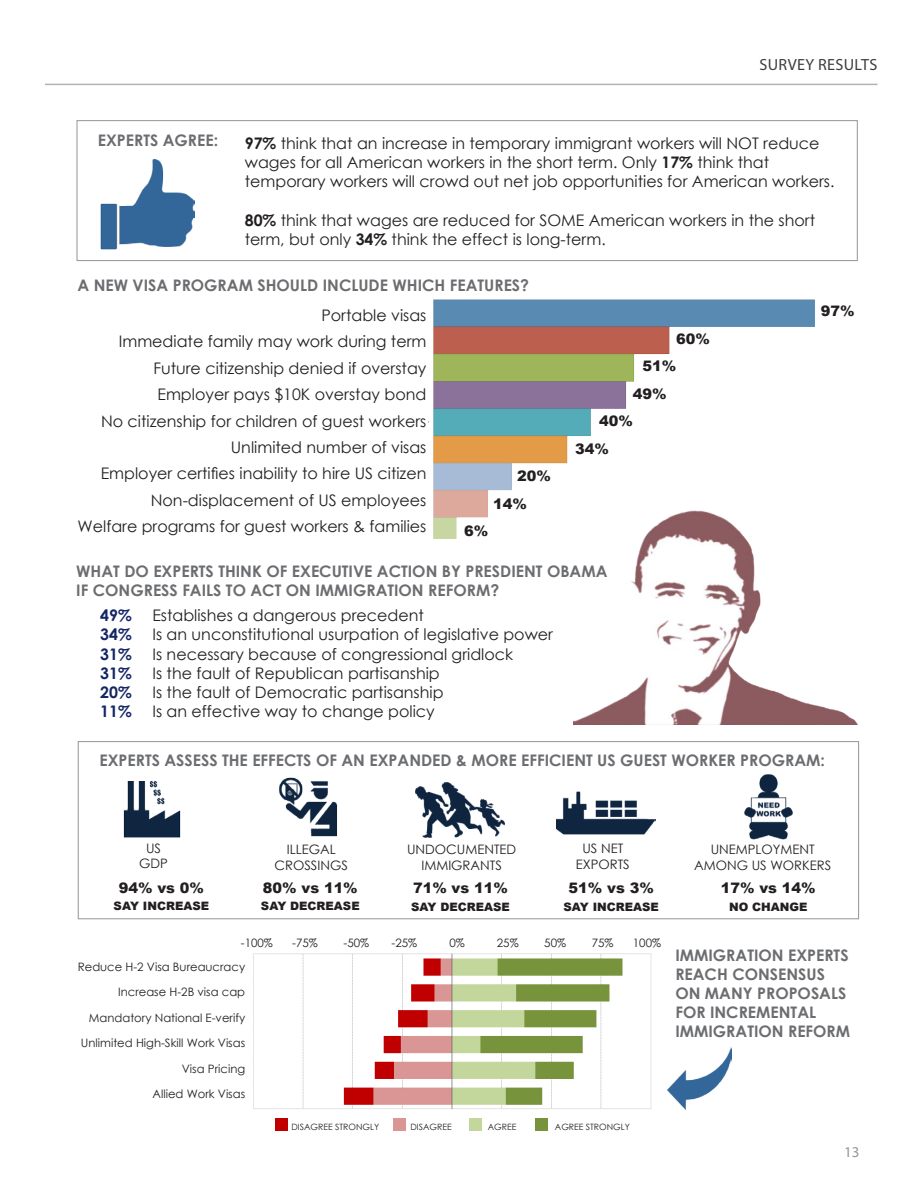
<style>
.page{position:relative;width:918px;height:1188px;background:#fff}
.page>*{position:absolute;margin:0;border:0;box-sizing:border-box;transform-origin:0 0}
.t1{font:16.2px "Myriad Pro";letter-spacing:.02em;color:#3e3e3f}
.t2{font:15.9px/26.4px "Century Gothic";color:#231f20}
.t3{font:700 15.9px/19px "Century Gothic";color:#6c6d70}
.t4{font:700 15.9px "Century Gothic";color:#132565}
.t5{font:15px "Myriad Pro";color:#939598}
.t6{font:900 14.55px/27.5px "Arial";color:#231f20}
.t7{font:13.05px/15.6px "Century Gothic";color:#231f20;text-align:center}
.t8{font:11.55px "Century Gothic";color:#231f20}
.t9{font:900 11.55px "Arial";color:#231f20}
.t10{font:8.7px "Century Gothic";color:#231f20}
.s1{font-weight:700}
</style>
<div class="page">
<hr style="left:45px;top:84px;width:833px;height:1px;background:#b2b3b7">
<img style="left:100px;top:159px;width:95px;height:91px">
<img style="left:428px;top:299px;width:387px;height:239px">
<img style="left:557px;top:791px;width:98px;height:44px">
<img style="left:416px;top:783px;width:89px;height:54px">
<img style="left:123px;top:781px;width:58px;height:57px">
<img style="left:279px;top:777px;width:58px;height:60px">
<img style="left:744px;top:774px;width:49px;height:66px">
<img style="left:253px;top:953px;width:399px;height:156px">
<div style="left:276px;top:1118px;width:12px;height:13px;background:#c00000"></div>
<div style="left:394px;top:1118px;width:12px;height:13px;background:#da9695"></div>
<div style="left:469px;top:1118px;width:12px;height:13px;background:#c3d79c"></div>
<div style="left:536px;top:1118px;width:12px;height:13px;background:#77933c"></div>
<img style="left:574px;top:503px;width:284px;height:221px">
<img style="left:667px;top:1047px;width:64px;height:62px">
<div style="left:78px;top:741px;width:781px;height:178px;border:1px solid #9b9da0"></div>
<div style="left:76px;top:120px;width:782px;height:141px;border:1px solid #9b9da0"></div>
<p class="t3" style="left:98px;top:130px;width:122px">EXPERTS AGREE:</p>
<p class="t1" style="left:759px;top:55px;width:119px">SURVEY RESULTS</p>
<p class="t2" style="left:245px;top:134px;width:591px;line-height:19px"><span class="s1">97%</span> think that an increase in temporary immigrant workers will NOT reduce wages for all American workers in the short term. Only <span class="s1">17%</span> think that temporary workers will crowd out net job opportunities for American workers.</p>
<p class="t2" style="left:245px;top:210px;width:572px;line-height:19px"><span class="s1">80%</span> think that wages are reduced for SOME American workers in the short term, but only <span class="s1">34%</span> think the effect is long-term.</p>
<p class="t3" style="left:78px;top:275px;width:453px">A NEW VISA PROGRAM SHOULD INCLUDE WHICH FEATURES?</p>
<p class="t2" style="left:78px;top:302px;width:350px;text-align:right">Portable visas<br>Immediate family may work during term Future citizenship denied if overstay<br>Employer pays $10K overstay bond<br>No citizenship for children of guest workers Unlimited number of visas<br>Employer certifies inability to hire US citizen Non-displacement of US employees<br>Welfare programs for guest workers &amp; families</p>
<p class="t6" style="left:821px;top:297px;width:35px">97%</p>
<p class="t6" style="left:676px;top:324px;width:35px">60%</p>
<p class="t6" style="left:643px;top:352px;width:35px">51%</p>
<p class="t6" style="left:633px;top:379px;width:35px">49%</p>
<p class="t6" style="left:599px;top:407px;width:35px">40%</p>
<p class="t6" style="left:575px;top:434px;width:35px">34%</p>
<p class="t6" style="left:493px;top:462px;width:59px;text-indent:24px">20%<br>14%</p>
<p class="t6" style="left:464px;top:517px;width:26px">6%</p>
<p class="t3" style="left:76px;top:561px;width:533px">WHAT DO EXPERTS THINK OF EXECUTIVE ACTION BY PRESDIENT OBAMA<br>IF CONGRESS FAILS TO ACT ON IMMIGRATION REFORM?</p>
<p class="t4" style="left:100px;top:604px;width:33px">49%</p>
<p class="t2" style="left:152px;top:602px;width:273px">Establishes a dangerous precedent</p>
<p class="t4" style="left:100px;top:623px;width:33px">34%</p>
<p class="t2" style="left:152px;top:621px;width:402px">Is an unconstitutional usurpation of legislative power</p>
<p class="t4" style="left:100px;top:642px;width:33px">31%</p>
<p class="t2" style="left:152px;top:640px;width:362px">Is necessary because of congressional gridlock</p>
<p class="t4" style="left:100px;top:661px;width:33px">31%</p>
<p class="t2" style="left:152px;top:659px;width:289px">Is the fault of Republican partisanship</p>
<p class="t4" style="left:100px;top:680px;width:33px">20%</p>
<p class="t2" style="left:152px;top:679px;width:293px">Is the fault of Democratic partisanship</p>
<p class="t4" style="left:100px;top:699px;width:33px">11%</p>
<p class="t2" style="left:152px;top:698px;width:284px">Is an effective way to change policy</p>
<p class="t3" style="left:99px;top:750px;width:727px">EXPERTS ASSESS THE EFFECTS OF AN EXPANDED &amp; MORE EFFICIENT US GUEST WORKER PROGRAM:</p>
<p class="t7" style="left:139px;top:840px;width:30px">US<br>GDP</p>
<p class="t7" style="left:275px;top:841px;width:75px">ILLEGAL<br>CROSSINGS</p>
<p class="t6" style="left:263px;top:874px;width:96px">80% vs 11%</p>
<p class="t9" style="left:261px;top:898px;width:100px">SAY DECREASE</p>
<p class="t6" style="left:119px;top:874px;width:87px">94% vs 0%</p>
<p class="t9" style="left:114px;top:898px;width:97px">SAY INCREASE</p>
<p class="t7" style="left:407px;top:841px;width:111px">UNDOCUMENTED<br>IMMIGRANTS</p>
<p class="t6" style="left:413px;top:874px;width:96px">71% vs 11%</p>
<p class="t9" style="left:411px;top:898px;width:100px">SAY DECREASE</p>
<p class="t7" style="left:576px;top:840px;width:55px">US NET<br>EXPORTS</p>
<p class="t6" style="left:569px;top:874px;width:87px">51% vs 3%</p>
<p class="t9" style="left:563px;top:898px;width:97px">SAY INCREASE</p>
<p class="t8" style="left:241px;top:935px;width:34px">-100%</p>
<p class="t8" style="left:292px;top:935px;width:27px">-75%</p>
<p class="t8" style="left:344px;top:935px;width:27px">-50%</p>
<p class="t8" style="left:392px;top:935px;width:27px">-25%</p>
<p class="t8" style="left:449px;top:935px;width:17px">0%</p>
<p class="t8" style="left:497px;top:935px;width:23px">25%</p>
<p class="t8" style="left:544px;top:935px;width:23px">50%</p>
<p class="t8" style="left:592px;top:935px;width:23px">75%</p>
<p class="t8" style="left:633px;top:935px;width:30px">100%</p>
<p class="t8" style="left:78px;top:959px;width:169px">Reduce H-2 Visa Bureaucracy</p>
<p class="t8" style="left:118px;top:984px;width:129px">Increase H-2B visa cap</p>
<p class="t8" style="left:89px;top:1010px;width:158px">Mandatory National E-verify</p>
<p class="t8" style="left:81px;top:1035px;width:166px">Unlimited High-Skill Work Visas</p>
<p class="t8" style="left:182px;top:1061px;width:65px">Visa Pricing</p>
<p class="t8" style="left:152px;top:1086px;width:94px">Allied Work Visas</p>
<p class="t10" style="left:291px;top:1120px;width:89px">DISAGREE STRONGLY</p>
<p class="t10" style="left:410px;top:1120px;width:43px">DISAGREE</p>
<p class="t10" style="left:488px;top:1120px;width:30px">AGREE</p>
<p class="t10" style="left:555px;top:1120px;width:76px">AGREE STRONGLY</p>
<p class="t7" style="left:694px;top:842px;width:139px">UNEMPLOYMENT<br>AMONG US WORKERS</p>
<p class="t6" style="left:721px;top:874px;width:96px">17% vs 14%</p>
<p class="t9" style="left:729px;top:898px;width:80px">NO CHANGE</p>
<p class="t3" style="left:675px;top:945px;width:176px">IMMIGRATION EXPERTS<br>REACH CONSENSUS<br>ON MANY PROPOSALS<br>FOR INCREMENTAL<br>IMMIGRATION REFORM</p>
<p class="t5" style="left:844px;top:1142px;width:17px">13</p>
</div>
